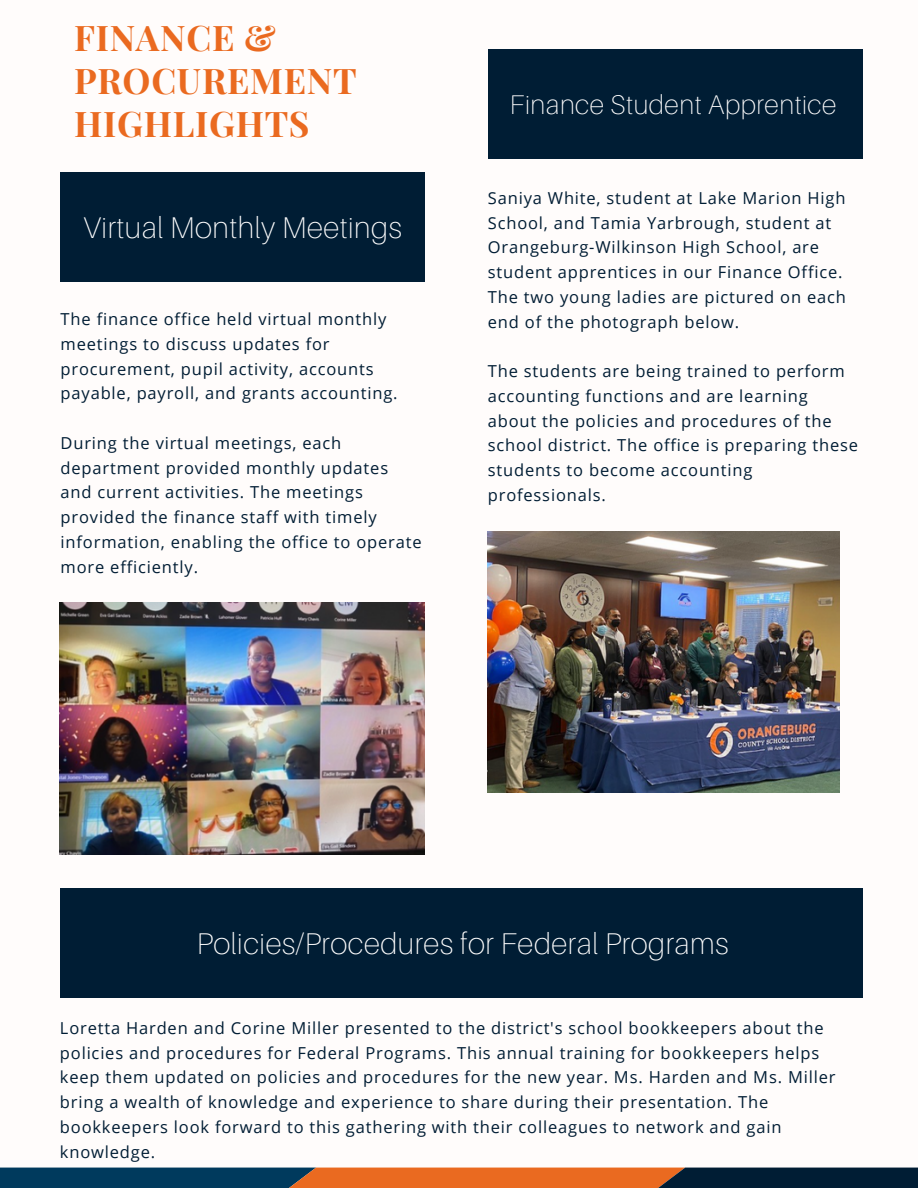
<style>
.page{position:relative;width:918px;height:1188px;background:#fffcfb}
.page>*{position:absolute;margin:0;border:0;box-sizing:border-box;transform-origin:0 0}
.t1{font:700 35.4px/42.8px "Playfair Display";letter-spacing:.02em;color:#ea6a20}
.t2{font:100 30px "Aileron";letter-spacing:.02em;color:#fff}
.t3{font:100 27px "Aileron";letter-spacing:.02em;color:#fff}
.t4{font:16.5px/24.8px "Open Sans";letter-spacing:.05em;color:#001d34}
</style>
<div class="page">
<svg style="left:0;top:1168px;width:918px;height:20px;background:#5e4539"></svg>
<div style="left:60px;top:172px;width:364px;height:109px;background:#001d34"></div>
<div style="left:488px;top:50px;width:374px;height:109px;background:#001d34"></div>
<img style="left:60px;top:603px;width:364px;height:252px">
<img style="left:488px;top:532px;width:352px;height:261px">
<div style="left:60px;top:889px;width:802px;height:109px;background:#001d34"></div>
<h1 class="t1" style="left:74px;top:15px;width:284px">FINANCE &amp;<br>PROCUREMENT<br>HIGHLIGHTS</h1>
<h2 class="t2" style="left:83px;top:209px;width:320px">Virtual Monthly Meetings</h2>
<p class="t4" style="left:61px;top:306px;width:339px">The finance office held virtual monthly meetings to discuss updates for procurement, pupil activity, accounts payable, payroll, and grants accounting.</p>
<p class="t4" style="left:61px;top:430px;width:363px">During the virtual meetings, each department provided monthly updates and current activities. The meetings provided the finance staff with timely information, enabling the office to operate more efficiently.</p>
<h3 class="t3" style="left:510px;top:87px;width:328px">Finance Student Apprentice</h3>
<p class="t4" style="left:488px;top:185px;width:360px">Saniya White, student at Lake Marion High School, and Tamia Yarbrough, student at Orangeburg-Wilkinson High School, are student apprentices in our Finance Office.<br>The two young ladies are pictured on each end of the photograph below.</p>
<p class="t4" style="left:488px;top:358px;width:372px">The students are being trained to perform accounting functions and are learning about the policies and procedures of the school district. The office is preparing these students to become accounting professionals.</p>
<h2 class="t2" style="left:197px;top:925px;width:534px">Policies/Procedures for Federal Programs</h2>
<p class="t4" style="left:60px;top:1015px;width:777px">Loretta Harden and Corine Miller presented to the district's school bookkeepers about the policies and procedures for Federal Programs. This annual training for bookkeepers helps keep them updated on policies and procedures for the new year. Ms. Harden and Ms. Miller bring a wealth of knowledge and experience to share during their presentation. The bookkeepers look forward to this gathering with their colleagues to network and gain knowledge.</p>
</div>
